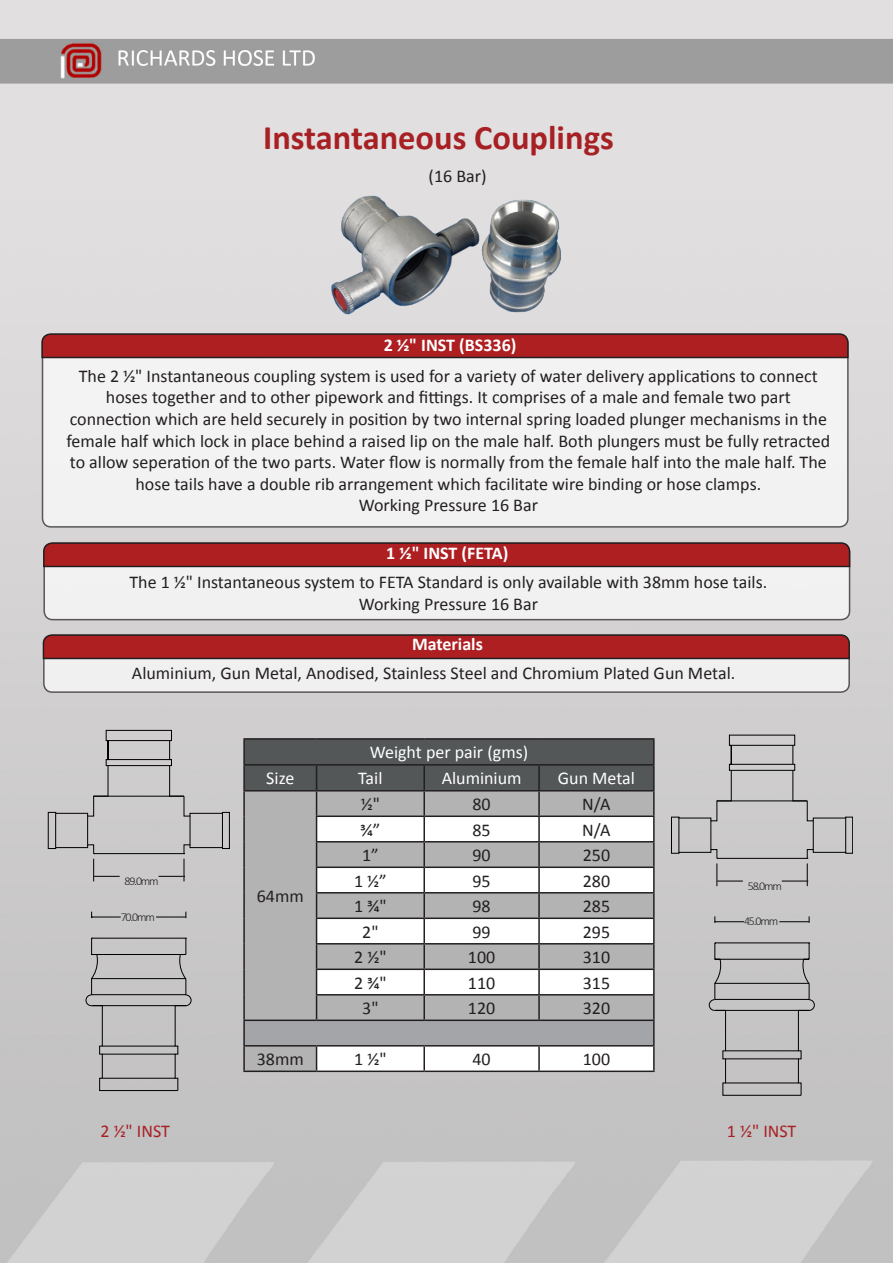
<style>
.page{position:relative;width:893px;height:1263px;background:#fff}
.page>*{position:absolute;margin:0;border:0;box-sizing:border-box;transform-origin:0 0}
.t1{font:700 34.5px "Calibri";color:#a72024}
.t2{font:18px/21.6px "Calibri";color:#231f20;text-align:center}
.t3{font:18px "Calibri";color:#fff}
.t4{font:700 18px "Calibri";color:#fff}
.t5{font:18px "Calibri";color:#a92024}
.t6{font:300 12px "Calibri";letter-spacing:-.1em;color:#231f20}
</style>
<div class="page">
<img style="left:0;top:0;width:893px;height:1263px">
<div style="left:44px;top:635px;width:805px;height:57px;background:#f1f0f1;border-radius:9px"></div>
<div style="left:43px;top:635px;width:807px;height:58px;border:2px solid #231f20;border-radius:9px"></div>
<svg style="left:42px;top:634px;width:809px;height:26px;background:#9f272a"></svg>
<div style="left:44px;top:543px;width:805px;height:77px;background:#f2f1f2;border-radius:9px"></div>
<div style="left:43px;top:543px;width:807px;height:77px;border:2px solid #231f20;border-radius:9px"></div>
<svg style="left:42px;top:542px;width:809px;height:26px;background:#9f272a"></svg>
<div style="left:43px;top:334px;width:805px;height:193px;background:#f3f3f3;border-radius:9px"></div>
<div style="left:42px;top:334px;width:807px;height:194px;border:2px solid #231f20;border-radius:9px"></div>
<svg style="left:41px;top:333px;width:808px;height:26px;background:#9f272a"></svg>
<svg style="left:48px;top:730px;width:182px;height:151px;background:#c5c3c4"></svg>
<hr style="left:156px;top:917px;width:30px;height:1px;background:#000">
<svg style="left:86px;top:938px;width:105px;height:153px;background:#b8b7b8"></svg>
<svg style="left:91px;top:912px;width:30px;height:6px"></svg>
<svg style="left:317px;top:1046px;width:336px;height:24px"></svg>
<div style="left:244px;top:1020px;width:410px;height:26px;background:#a4a5a9"></div>
<hr style="left:243px;top:738px;width:74px;height:2px;background:#231f20">
<hr style="left:243px;top:740px;width:2px;height:24px;background:#231f20">
<hr style="left:317px;top:738px;width:107px;height:2px;background:#231f20">
<hr style="left:424px;top:738px;width:115px;height:2px;background:#231f20">
<hr style="left:539px;top:738px;width:116px;height:2px;background:#231f20">
<hr style="left:653px;top:740px;width:2px;height:24px;background:#231f20">
<hr style="left:243px;top:764px;width:74px;height:2px;background:#231f20">
<hr style="left:243px;top:766px;width:2px;height:24px;background:#231f20">
<hr style="left:539px;top:764px;width:116px;height:2px;background:#231f20">
<hr style="left:653px;top:766px;width:2px;height:24px;background:#231f20">
<hr style="left:243px;top:790px;width:74px;height:1px;background:#231f20">
<hr style="left:243px;top:791px;width:2px;height:25px;background:#231f20">
<hr style="left:539px;top:790px;width:116px;height:1px;background:#231f20">
<hr style="left:653px;top:791px;width:2px;height:24px;background:#231f20">
<hr style="left:243px;top:816px;width:2px;height:26px;background:#231f20">
<hr style="left:539px;top:815px;width:116px;height:2px;background:#231f20">
<hr style="left:653px;top:817px;width:2px;height:24px;background:#231f20">
<hr style="left:243px;top:842px;width:2px;height:25px;background:#231f20">
<hr style="left:539px;top:841px;width:116px;height:1px;background:#231f20">
<hr style="left:653px;top:842px;width:2px;height:24px;background:#231f20">
<hr style="left:243px;top:867px;width:2px;height:26px;background:#231f20">
<hr style="left:539px;top:866px;width:116px;height:2px;background:#231f20">
<hr style="left:653px;top:868px;width:2px;height:24px;background:#231f20">
<hr style="left:243px;top:893px;width:2px;height:25px;background:#231f20">
<hr style="left:539px;top:892px;width:116px;height:1px;background:#231f20">
<hr style="left:653px;top:893px;width:2px;height:24px;background:#231f20">
<hr style="left:243px;top:918px;width:2px;height:26px;background:#231f20">
<hr style="left:539px;top:917px;width:116px;height:2px;background:#231f20">
<hr style="left:653px;top:919px;width:2px;height:24px;background:#231f20">
<hr style="left:243px;top:944px;width:2px;height:25px;background:#231f20">
<hr style="left:539px;top:943px;width:116px;height:1px;background:#231f20">
<hr style="left:653px;top:944px;width:2px;height:24px;background:#231f20">
<hr style="left:243px;top:969px;width:2px;height:26px;background:#231f20">
<hr style="left:539px;top:968px;width:116px;height:2px;background:#231f20">
<hr style="left:653px;top:970px;width:2px;height:24px;background:#231f20">
<hr style="left:243px;top:995px;width:2px;height:24px;background:#231f20">
<svg style="left:244px;top:739px;width:410px;height:280px"></svg>
<hr style="left:424px;top:994px;width:115px;height:1px;background:#231f20">
<hr style="left:423px;top:995px;width:2px;height:24px;background:#231f20">
<hr style="left:539px;top:994px;width:116px;height:1px;background:#231f20">
<hr style="left:538px;top:995px;width:2px;height:24px;background:#231f20">
<hr style="left:653px;top:995px;width:2px;height:24px;background:#231f20">
<hr style="left:243px;top:1019px;width:74px;height:2px;background:#231f20">
<hr style="left:243px;top:1021px;width:2px;height:24px;background:#231f20">
<hr style="left:317px;top:1019px;width:107px;height:2px;background:#231f20">
<hr style="left:424px;top:1019px;width:115px;height:2px;background:#231f20">
<hr style="left:539px;top:1019px;width:116px;height:2px;background:#231f20">
<hr style="left:653px;top:1021px;width:2px;height:24px;background:#231f20">
<hr style="left:243px;top:1045px;width:74px;height:1px;background:#231f20">
<hr style="left:243px;top:1046px;width:2px;height:24px;background:#231f20">
<hr style="left:317px;top:1045px;width:107px;height:1px;background:#231f20">
<svg style="left:316px;top:1046px;width:1px;height:24px"></svg>
<hr style="left:424px;top:1045px;width:115px;height:1px;background:#231f20">
<hr style="left:423px;top:1046px;width:2px;height:24px;background:#231f20">
<hr style="left:539px;top:1045px;width:116px;height:1px;background:#231f20">
<hr style="left:538px;top:1046px;width:2px;height:24px;background:#231f20">
<hr style="left:653px;top:1046px;width:2px;height:24px;background:#231f20">
<hr style="left:243px;top:1070px;width:74px;height:2px;background:#231f20">
<hr style="left:317px;top:1070px;width:107px;height:2px;background:#231f20">
<hr style="left:424px;top:1070px;width:115px;height:2px;background:#231f20">
<hr style="left:539px;top:1070px;width:116px;height:2px;background:#231f20">
<img style="left:310px;top:194px;width:279px;height:129px">
<svg style="left:671px;top:735px;width:182px;height:151px;background:#c3c2c3"></svg>
<hr style="left:779px;top:921px;width:30px;height:1px;background:#000">
<svg style="left:709px;top:943px;width:106px;height:152px;background:#b9b8b8"></svg>
<svg style="left:715px;top:916px;width:29px;height:7px"></svg>
<h1 class="t1" style="left:263px;top:123px;width:352px">Instantaneous Couplings</h1>
<p class="t2" style="left:429px;top:167px;width:59px">(16 Bar)</p>
<p class="t4" style="left:384px;top:337px;width:134px">2 1/2" INST (BS336)</p>
<p class="t2" style="left:67px;top:366px;width:765px">The 2 1/2" Instantaneous coupling system is used for a variety of water delivery applications to connect hoses together and to other pipework and fittings. It comprises of a male and female two part connection which are held securely in position by two internal spring loaded plunger mechanisms in the female half which lock in place behind a raised lip on the male half. Both plungers must be fully retracted to allow seperation of the two parts. Water flow is normally from the female half into the male half. The hose tails have a double rib arrangement which facilitate wire binding or hose clamps.<br>Working Pressure 16 Bar</p>
<p class="t4" style="left:386px;top:545px;width:124px">1 1/2" INST (FETA)</p>
<p class="t2" style="left:129px;top:573px;width:639px">The 1 1/2" Instantaneous system to FETA Standard is only available with 38mm hose tails.<br>Working Pressure 16 Bar</p>
<p class="t4" style="left:412px;top:637px;width:72px">Materials</p>
<p class="t2" style="left:132px;top:664px;width:605px">Aluminium, Gun Metal, Anodised, Stainless Steel and Chromium Plated Gun Metal.</p>
<p class="t3" style="left:370px;top:745px;width:160px">Weight per pair (gms)</p>
<p class="t6" style="left:125px;top:876px;width:36px">89.0mm</p>
<p class="t6" style="left:121px;top:912px;width:36px">70.0mm</p>
<p class="t3" style="left:266px;top:771px;width:30px">Size</p>
<p class="t3" style="left:358px;top:771px;width:26px">Tail</p>
<p class="t3" style="left:442px;top:771px;width:81px">Aluminium</p>
<p class="t3" style="left:558px;top:771px;width:79px">Gun Metal</p>
<p class="t2" style="left:257px;top:886px;width:49px">64mm</p>
<p class="t2" style="left:361px;top:795px;width:21px">1/2"</p>
<p class="t2" style="left:472px;top:795px;width:20px">80</p>
<p class="t2" style="left:582px;top:795px;width:30px">N/A</p>
<p class="t2" style="left:361px;top:820px;width:21px">3/4”</p>
<p class="t2" style="left:472px;top:820px;width:20px">85</p>
<p class="t2" style="left:582px;top:820px;width:30px">N/A</p>
<p class="t2" style="left:362px;top:846px;width:18px">1”</p>
<p class="t2" style="left:472px;top:846px;width:20px">90</p>
<p class="t2" style="left:583px;top:846px;width:29px">250</p>
<p class="t2" style="left:354px;top:871px;width:34px">1 1/2”</p>
<p class="t2" style="left:472px;top:871px;width:20px">95</p>
<p class="t2" style="left:583px;top:871px;width:29px">280</p>
<p class="t2" style="left:354px;top:897px;width:34px">1 3/4"</p>
<p class="t2" style="left:472px;top:897px;width:20px">98</p>
<p class="t2" style="left:583px;top:897px;width:29px">285</p>
<p class="t2" style="left:362px;top:922px;width:18px">2"</p>
<p class="t2" style="left:472px;top:922px;width:20px">99</p>
<p class="t2" style="left:583px;top:922px;width:29px">295</p>
<p class="t2" style="left:354px;top:948px;width:34px">2 1/2"</p>
<p class="t2" style="left:468px;top:948px;width:29px">100</p>
<p class="t2" style="left:583px;top:948px;width:29px">310</p>
<p class="t2" style="left:354px;top:973px;width:34px">2 3/4"</p>
<p class="t2" style="left:468px;top:973px;width:29px">110</p>
<p class="t2" style="left:583px;top:973px;width:29px">315</p>
<p class="t2" style="left:362px;top:999px;width:18px">3"</p>
<p class="t2" style="left:468px;top:999px;width:29px">120</p>
<p class="t2" style="left:583px;top:999px;width:29px">320</p>
<p class="t2" style="left:257px;top:1050px;width:49px">38mm</p>
<p class="t2" style="left:354px;top:1050px;width:34px">1 1/2"</p>
<p class="t2" style="left:472px;top:1050px;width:20px">40</p>
<p class="t2" style="left:583px;top:1050px;width:29px">100</p>
<p class="t6" style="left:748px;top:881px;width:36px">58.0mm</p>
<p class="t6" style="left:744px;top:916px;width:36px">45.0mm</p>
<p class="t5" style="left:100px;top:1124px;width:71px">2 1/2" INST</p>
<p class="t5" style="left:727px;top:1124px;width:71px">1 1/2" INST</p>
</div>
